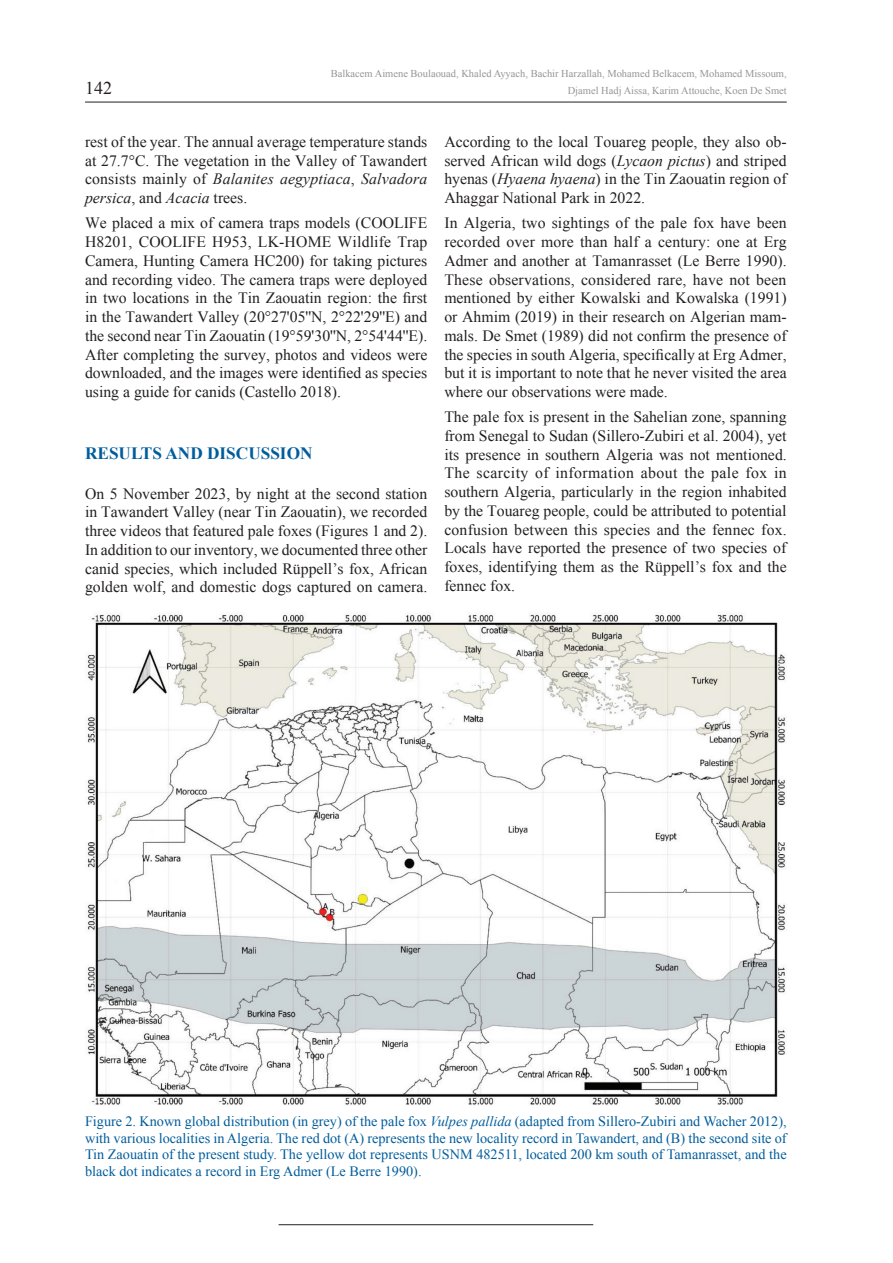
<style>
.page{position:relative;width:893px;height:1263px;background:#fff}
.page>*{position:absolute;margin:0;border:0;box-sizing:border-box;transform-origin:0 0}
.t1{font:18px "Times New Roman";color:#231f20}
.t2{font:700 17.25px "Times New Roman";color:#005d9c}
.t3{font:15.75px/18.8px "Times New Roman";color:#231f20;text-align:justify}
.t4{font:14.25px/16.5px "Times New Roman";color:#005d9c;text-align:justify}
.t5{font:10.5px/16.5px "Times New Roman";color:#939598;text-align:right}
.s1{font-style:italic}
</style>
<div class="page">
<hr style="left:85px;top:102px;width:702px;height:1px;background:#231f20">
<hr style="left:279px;top:1224px;width:314px;height:1px;background:#231f20">
<img style="left:87px;top:613px;width:700px;height:492px">
<p class="t1" style="left:85px;top:75px;width:28px">142</p>
<p class="t5" style="left:331px;top:65px;width:457px">Balkacem Aimene Boulaouad, Khaled Ayyach, Bachir Harzallah, Mohamed Belkacem, Mohamed Missoum,<br>Djamel Hadj Aissa, Karim Attouche, Koen De Smet</p>
<p class="t3" style="left:85px;top:132px;width:344px">rest of the year. The annual average temperature stands at 27.7°C. The vegetation in the Valley of Tawandert consists mainly of <span class="s1">Balanites aegyptiaca</span>, <span class="s1">Salvadora persica</span>, and <span class="s1">Acacia</span> trees.</p>
<p class="t3" style="left:85px;top:213px;width:344px">We placed a mix of camera traps models (COOLIFE H8201, COOLIFE H953, LK-HOME Wildlife Trap Camera, Hunting Camera HC200) for taking pictures and recording video. The camera traps were deployed in two locations in the Tin Zaouatin region: the first in the Tawandert Valley (20°27'05''N, 2°22'29''E) and the second near Tin Zaouatin (19°59'30''N, 2°54'44''E).<br>After completing the survey, photos and videos were downloaded, and the images were identified as species using a guide for canids (Castello 2018).</p>
<p class="t2" style="left:85px;top:441px;width:229px">RESULTS AND DISCUSSION</p>
<p class="t3" style="left:85px;top:484px;width:344px">On 5 November 2023, by night at the second station in Tawandert Valley (near Tin Zaouatin), we recorded three videos that featured pale foxes (Figures 1 and 2).<br>In addition to our inventory, we documented three other canid species, which included Rüppell’s fox, African golden wolf, and domestic dogs captured on camera.</p>
<p class="t3" style="left:444px;top:132px;width:344px">According to the local Touareg people, they also ob&shy;served African wild dogs (<span class="s1">Lycaon pictus</span>) and striped hyenas (<span class="s1">Hyaena hyaena</span>) in the Tin Zaouatin region of Ahaggar National Park in 2022.</p>
<p class="t3" style="left:444px;top:213px;width:344px">In Algeria, two sightings of the pale fox have been recorded over more than half a century: one at Erg Admer and another at Tamanrasset (Le Berre 1990).<br>These observations, considered rare, have not been mentioned by either Kowalski and Kowalska (1991) or Ahmim (2019) in their research on Algerian mam&shy;mals. De Smet (1989) did not confirm the presence of the species in south Algeria, specifically at Erg Admer, but it is important to note that he never visited the area where our observations were made.</p>
<p class="t3" style="left:444px;top:407px;width:344px">The pale fox is present in the Sahelian zone, spanning from Senegal to Sudan (Sillero-Zubiri et al. 2004), yet its presence in southern Algeria was not mentioned.<br>The scarcity of information about the pale fox in southern Algeria, particularly in the region inhabited by the Touareg people, could be attributed to potential confusion between this species and the fennec fox.<br>Locals have reported the presence of two species of foxes, identifying them as the Rüppell’s fox and the fennec fox.</p>
<p class="t4" style="left:85px;top:1113px;width:703px">Figure 2. Known global distribution (in grey) of the pale fox <span class="s1">Vulpes pallida</span> (adapted from Sillero-Zubiri and Wacher 2012), with various localities in Algeria. The red dot (A) represents the new locality record in Tawandert, and (B) the second site of Tin Zaouatin of the present study. The yellow dot represents USNM 482511, located 200 km south of Tamanrasset, and the black dot indicates a record in Erg Admer (Le Berre 1990).</p>
</div>
